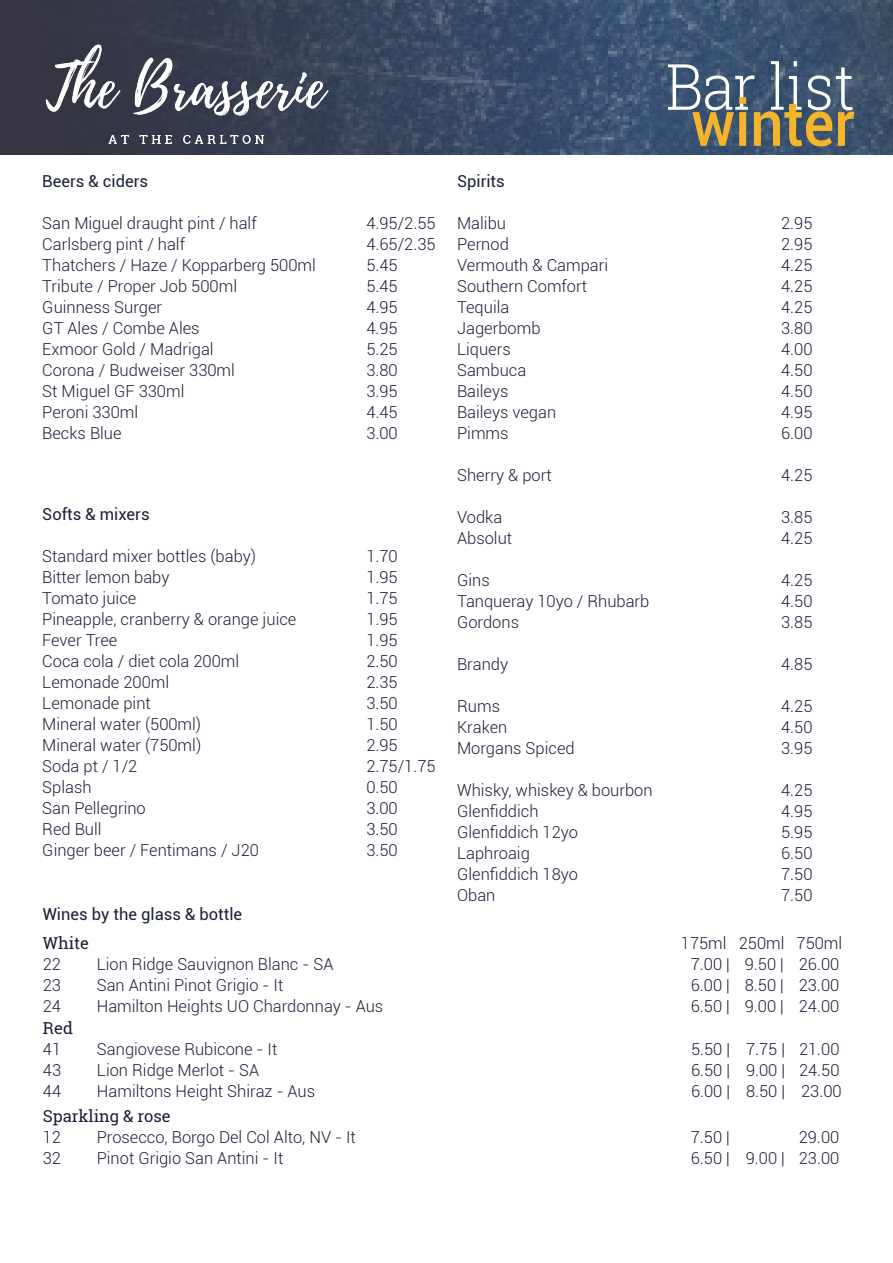
<style>
.page{position:relative;width:893px;height:1263px;background:#fff}
.page>*{position:absolute;margin:0;border:0;box-sizing:border-box;transform-origin:0 0}
.t1{font:300 63.75px "Roboto Slab";color:#fff;scale:.92 1}
.t2{font:500 63.75px "Roboto";color:#f4b52c;scale:.92 1}
.t3{font:300 16.5px "Roboto";color:#1a2037}
.t4{font:16.5px "Roboto";color:#1a2037}
.t5{font:16.5px "Roboto Slab";color:#1a2037}
</style>
<div class="page">
<img style="left:0;top:0;width:893px;height:154px">
<img style="left:43px;top:43px;width:295px;height:105px">
<p class="t4" style="left:42px;top:169px;width:107px">Beers &amp; ciders</p>
<p class="t3" style="left:42px;top:211px;width:216px">San Miguel draught pint / half</p>
<p class="t3" style="left:366px;top:211px;width:71px">4.95/2.55</p>
<p class="t3" style="left:42px;top:232px;width:144px">Carlsberg pint / half</p>
<p class="t3" style="left:366px;top:232px;width:71px">4.65/2.35</p>
<p class="t3" style="left:42px;top:253px;width:275px">Thatchers / Haze / Kopparberg 500ml</p>
<p class="t3" style="left:366px;top:253px;width:33px">5.45</p>
<p class="t3" style="left:42px;top:274px;width:196px">Tribute / Proper Job 500ml</p>
<p class="t3" style="left:366px;top:274px;width:33px">5.45</p>
<p class="t3" style="left:42px;top:295px;width:121px">Guinness Surger</p>
<p class="t3" style="left:366px;top:295px;width:33px">4.95</p>
<p class="t3" style="left:42px;top:316px;width:159px">GT Ales / Combe Ales</p>
<p class="t3" style="left:366px;top:316px;width:33px">4.95</p>
<p class="t3" style="left:42px;top:337px;width:173px">Exmoor Gold / Madrigal</p>
<p class="t3" style="left:366px;top:337px;width:33px">5.25</p>
<p class="t3" style="left:42px;top:358px;width:194px">Corona / Budweiser 330ml</p>
<p class="t3" style="left:366px;top:358px;width:33px">3.80</p>
<p class="t3" style="left:42px;top:379px;width:144px">St Miguel GF 330ml</p>
<p class="t3" style="left:366px;top:379px;width:33px">3.95</p>
<p class="t3" style="left:42px;top:400px;width:97px">Peroni 330ml</p>
<p class="t3" style="left:366px;top:400px;width:33px">4.45</p>
<p class="t3" style="left:42px;top:421px;width:81px">Becks Blue</p>
<p class="t3" style="left:366px;top:421px;width:33px">3.00</p>
<p class="t4" style="left:42px;top:503px;width:109px">Softs &amp; mixers</p>
<p class="t3" style="left:42px;top:545px;width:215px">Standard mixer bottles (baby)</p>
<p class="t3" style="left:366px;top:545px;width:33px">1.70</p>
<p class="t3" style="left:42px;top:566px;width:129px">Bitter lemon baby</p>
<p class="t3" style="left:366px;top:566px;width:33px">1.95</p>
<p class="t3" style="left:42px;top:587px;width:96px">Tomato juice</p>
<p class="t3" style="left:366px;top:587px;width:33px">1.75</p>
<p class="t3" style="left:42px;top:608px;width:256px">Pineapple, cranberry &amp; orange juice</p>
<p class="t3" style="left:366px;top:608px;width:33px">1.95</p>
<p class="t3" style="left:42px;top:629px;width:77px">Fever Tree</p>
<p class="t3" style="left:366px;top:629px;width:33px">1.95</p>
<p class="t3" style="left:42px;top:650px;width:198px">Coca cola / diet cola 200ml</p>
<p class="t3" style="left:366px;top:650px;width:33px">2.50</p>
<p class="t3" style="left:42px;top:671px;width:128px">Lemonade 200ml</p>
<p class="t3" style="left:366px;top:671px;width:33px">2.35</p>
<p class="t3" style="left:42px;top:692px;width:110px">Lemonade pint</p>
<p class="t3" style="left:366px;top:692px;width:33px">3.50</p>
<p class="t3" style="left:42px;top:713px;width:160px">Mineral water (500ml)</p>
<p class="t3" style="left:366px;top:713px;width:33px">1.50</p>
<p class="t3" style="left:42px;top:734px;width:160px">Mineral water (750ml)</p>
<p class="t3" style="left:366px;top:734px;width:33px">2.95</p>
<p class="t3" style="left:42px;top:755px;width:97px">Soda pt / 1/2</p>
<p class="t3" style="left:366px;top:755px;width:71px">2.75/1.75</p>
<p class="t3" style="left:42px;top:776px;width:51px">Splash</p>
<p class="t3" style="left:366px;top:776px;width:33px">0.50</p>
<p class="t3" style="left:42px;top:797px;width:105px">San Pellegrino</p>
<p class="t3" style="left:366px;top:797px;width:33px">3.00</p>
<p class="t3" style="left:42px;top:818px;width:61px">Red Bull</p>
<p class="t3" style="left:366px;top:818px;width:33px">3.50</p>
<p class="t3" style="left:42px;top:839px;width:218px">Ginger beer / Fentimans / J20</p>
<p class="t3" style="left:366px;top:839px;width:33px">3.50</p>
<p class="t4" style="left:43px;top:903px;width:201px">Wines by the glass &amp; bottle</p>
<p class="t1" style="left:666px;top:43px;width:207px">Bar list</p>
<p class="t2" style="left:691px;top:78px;width:179px">winter</p>
<p class="t4" style="left:457px;top:169px;width:49px">Spirits</p>
<p class="t3" style="left:457px;top:211px;width:50px">Malibu</p>
<p class="t3" style="left:781px;top:211px;width:33px">2.95</p>
<p class="t3" style="left:457px;top:232px;width:53px">Pernod</p>
<p class="t3" style="left:781px;top:232px;width:33px">2.95</p>
<p class="t3" style="left:457px;top:253px;width:153px">Vermouth &amp; Campari</p>
<p class="t3" style="left:781px;top:253px;width:33px">4.25</p>
<p class="t3" style="left:457px;top:274px;width:132px">Southern Comfort</p>
<p class="t3" style="left:781px;top:274px;width:33px">4.25</p>
<p class="t3" style="left:457px;top:295px;width:54px">Tequila</p>
<p class="t3" style="left:781px;top:295px;width:33px">4.25</p>
<p class="t3" style="left:457px;top:316px;width:85px">Jagerbomb</p>
<p class="t3" style="left:781px;top:316px;width:33px">3.80</p>
<p class="t3" style="left:457px;top:337px;width:55px">Liquers</p>
<p class="t3" style="left:781px;top:337px;width:33px">4.00</p>
<p class="t3" style="left:457px;top:358px;width:71px">Sambuca</p>
<p class="t3" style="left:781px;top:358px;width:33px">4.50</p>
<p class="t3" style="left:457px;top:379px;width:53px">Baileys</p>
<p class="t3" style="left:781px;top:379px;width:33px">4.50</p>
<p class="t3" style="left:457px;top:400px;width:101px">Baileys vegan</p>
<p class="t3" style="left:781px;top:400px;width:33px">4.95</p>
<p class="t3" style="left:457px;top:421px;width:53px">Pimms</p>
<p class="t3" style="left:781px;top:421px;width:33px">6.00</p>
<p class="t3" style="left:457px;top:463px;width:96px">Sherry &amp; port</p>
<p class="t3" style="left:781px;top:463px;width:33px">4.25</p>
<p class="t3" style="left:457px;top:505px;width:47px">Vodka</p>
<p class="t3" style="left:781px;top:505px;width:33px">3.85</p>
<p class="t3" style="left:457px;top:526px;width:57px">Absolut</p>
<p class="t3" style="left:781px;top:526px;width:33px">4.25</p>
<p class="t3" style="left:457px;top:568px;width:34px">Gins</p>
<p class="t3" style="left:781px;top:568px;width:33px">4.25</p>
<p class="t3" style="left:457px;top:589px;width:194px">Tanqueray 10yo / Rhubarb</p>
<p class="t3" style="left:781px;top:589px;width:33px">4.50</p>
<p class="t3" style="left:457px;top:610px;width:63px">Gordons</p>
<p class="t3" style="left:781px;top:610px;width:33px">3.85</p>
<p class="t3" style="left:457px;top:652px;width:53px">Brandy</p>
<p class="t3" style="left:781px;top:652px;width:33px">4.85</p>
<p class="t3" style="left:457px;top:694px;width:44px">Rums</p>
<p class="t3" style="left:781px;top:694px;width:33px">4.25</p>
<p class="t3" style="left:457px;top:715px;width:52px">Kraken</p>
<p class="t3" style="left:781px;top:715px;width:33px">4.50</p>
<p class="t3" style="left:457px;top:736px;width:119px">Morgans Spiced</p>
<p class="t3" style="left:781px;top:736px;width:33px">3.95</p>
<p class="t3" style="left:457px;top:778px;width:197px">Whisky, whiskey &amp; bourbon</p>
<p class="t3" style="left:781px;top:778px;width:33px">4.25</p>
<p class="t3" style="left:457px;top:799px;width:83px">Glenfiddich</p>
<p class="t3" style="left:781px;top:799px;width:33px">4.95</p>
<p class="t3" style="left:457px;top:820px;width:122px">Glenfiddich 12yo</p>
<p class="t3" style="left:781px;top:820px;width:33px">5.95</p>
<p class="t3" style="left:457px;top:841px;width:74px">Laphroaig</p>
<p class="t3" style="left:781px;top:841px;width:33px">6.50</p>
<p class="t3" style="left:457px;top:862px;width:122px">Glenfiddich 18yo</p>
<p class="t3" style="left:781px;top:862px;width:33px">7.50</p>
<p class="t3" style="left:457px;top:883px;width:40px">Oban</p>
<p class="t3" style="left:781px;top:883px;width:33px">7.50</p>
<p class="t5" style="left:43px;top:932px;width:48px">White</p>
<p class="t3" style="left:681px;top:932px;width:163px">175ml 250ml 750ml</p>
<p class="t3" style="left:43px;top:953px;width:20px">22</p>
<p class="t3" style="left:97px;top:953px;width:238px">Lion Ridge Sauvignon Blanc - SA</p>
<p class="t3" style="left:691px;top:953px;width:150px">7.00 | 9.50 | 26.00</p>
<p class="t3" style="left:43px;top:974px;width:20px">23</p>
<p class="t3" style="left:97px;top:974px;width:188px">San Antini Pinot Grigio - It</p>
<p class="t3" style="left:691px;top:974px;width:150px">6.00 | 8.50 | 23.00</p>
<p class="t3" style="left:43px;top:995px;width:20px">24</p>
<p class="t3" style="left:97px;top:995px;width:288px">Hamilton Heights UO Chardonnay - Aus</p>
<p class="t3" style="left:691px;top:995px;width:150px">6.50 | 9.00 | 24.00</p>
<p class="t5" style="left:43px;top:1017px;width:31px">Red</p>
<p class="t3" style="left:43px;top:1038px;width:20px">41</p>
<p class="t3" style="left:97px;top:1038px;width:182px">Sangiovese Rubicone - It</p>
<p class="t3" style="left:691px;top:1038px;width:150px">5.50 | 7.75 | 21.00</p>
<p class="t3" style="left:43px;top:1059px;width:20px">43</p>
<p class="t3" style="left:97px;top:1059px;width:164px">Lion Ridge Merlot - SA</p>
<p class="t3" style="left:691px;top:1059px;width:150px">6.50 | 9.00 | 24.50</p>
<p class="t3" style="left:43px;top:1080px;width:20px">44</p>
<p class="t3" style="left:97px;top:1080px;width:220px">Hamiltons Height Shiraz - Aus</p>
<p class="t3" style="left:691px;top:1080px;width:152px">6.00 | 8.50 | 23.00</p>
<p class="t5" style="left:43px;top:1105px;width:130px">Sparkling &amp; rose</p>
<p class="t3" style="left:43px;top:1126px;width:20px">12</p>
<p class="t3" style="left:97px;top:1126px;width:261px">Prosecco, Borgo Del Col Alto, NV - It</p>
<p class="t3" style="left:691px;top:1126px;width:41px">7.50 |</p>
<p class="t3" style="left:799px;top:1126px;width:42px">29.00</p>
<p class="t3" style="left:43px;top:1147px;width:20px">32</p>
<p class="t3" style="left:97px;top:1147px;width:188px">Pinot Grigio San Antini - It</p>
<p class="t3" style="left:691px;top:1147px;width:150px">6.50 | 9.00 | 23.00</p>
</div>
